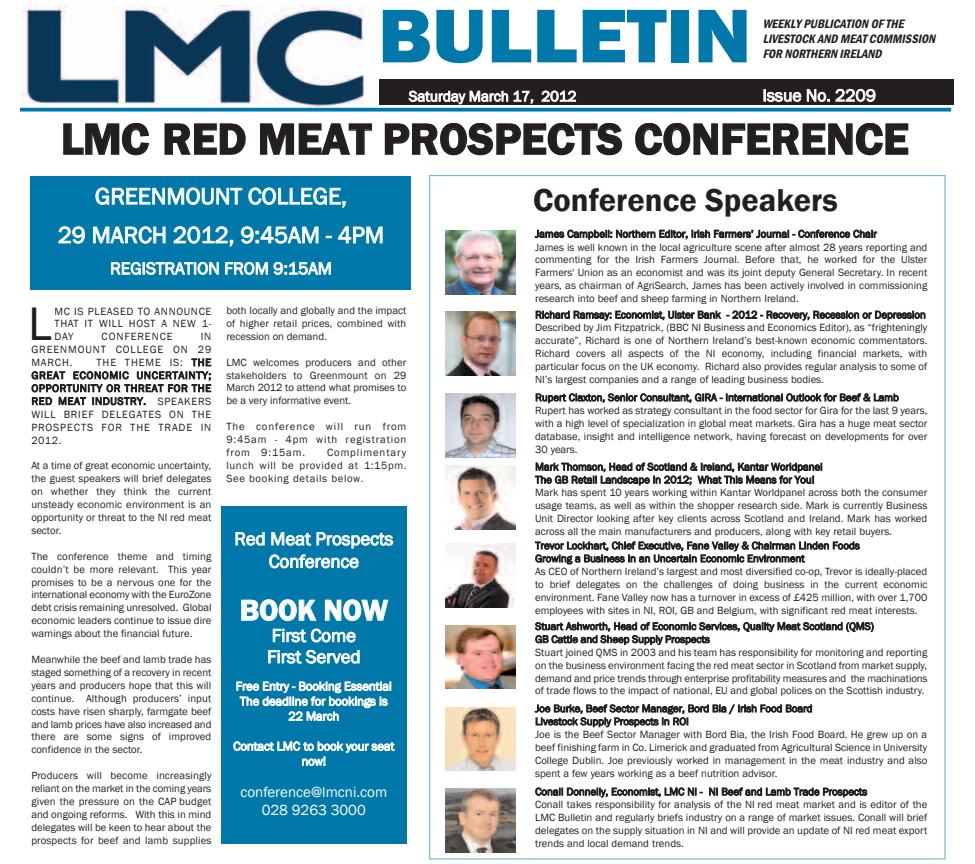
<style>
.page{position:relative;width:975px;height:864px;background:#fff}
.page>*{position:absolute;margin:0;border:0;box-sizing:border-box;transform-origin:0 0}
.t1{font:800 78.75px "Franklin Gothic";color:#0078aa;scale:1.07 1}
.t2{font:48.38px "Franklin Gothic";color:#231f20}
.t3{font:600 45px "Franklin Gothic";color:#231f20}
.t4{font:600 32.5px "Franklin Gothic";color:#231f20}
.t5{font:600 30px "Franklin Gothic";letter-spacing:-.005em;color:#fff}
.t6{font:23.75px "Franklin Gothic";color:#fff}
.t7{font:18.75px/22.5px "Franklin Gothic";letter-spacing:-.005em;color:#fff;text-align:center}
.t8{font:17.5px "Franklin Gothic";color:#fff}
.t9{font:15px/18px "Franklin Gothic";color:#fff;text-align:center}
.t10{font:12.5px/15px "Franklin Gothic";color:#fff;text-align:center}
.t11{font:italic 600 condensed 12.5px/15px "Franklin Gothic";color:#231f20}
.t12{font:10.75px/12.9px "Franklin Gothic";color:#231f20;text-align:justify}
.t13{font:10.75px "Franklin Gothic";letter-spacing:.08em;color:#231f20}
</style>
<div class="page">
<div style="left:379px;top:79px;width:574px;height:26px;background:#231f20"></div>
<img style="left:23px;top:5px;width:342px;height:101px">
<hr style="left:20px;top:108px;width:931px;height:3px;background:#0078aa">
<div style="left:221px;top:506px;width:185px;height:338px;background:#0078aa"></div>
<img style="left:445px;top:312px;width:71px;height:63px">
<img style="left:445px;top:543px;width:71px;height:64px">
<img style="left:445px;top:625px;width:71px;height:64px">
<img style="left:445px;top:707px;width:71px;height:63px">
<img style="left:445px;top:788px;width:71px;height:64px">
<img style="left:445px;top:230px;width:71px;height:64px">
<img style="left:445px;top:465px;width:71px;height:64px">
<img style="left:445px;top:393px;width:71px;height:64px">
<div style="left:31px;top:176px;width:380px;height:114px;background:#0078aa"></div>
<h1 class="t1" style="left:378px;top:-10px;width:350px">BULLETIN</h1>
<h3 class="t9" style="left:409px;top:87px;width:169px">Saturday March 17, 2012</h3>
<h3 class="t8" style="left:762px;top:85px;width:115px">Issue No. 2209</h3>
<p class="t11" style="left:762px;top:16px;width:177px">WEEKLYPUBLICATION OFTHE<br>LIVESTOCK AND MEATCOMMISSION<br>FOR NORTHERN IRELAND</p>
<h3 class="t3" style="left:61px;top:113px;width:849px">LMC RED MEAT PROSPECTS CONFERENCE</h3>
<h3 class="t6" style="left:95px;top:182px;width:253px">GREENMOUNT COLLEGE,</h3>
<h3 class="t4" style="left:533px;top:181px;width:306px">Conference Speakers</h3>
<h3 class="t6" style="left:58px;top:221px;width:328px">29 MARCH 2012, 9:45AM - 4PM</h3>
<h3 class="t8" style="left:110px;top:258px;width:223px">REGISTRATION FROM 9:15AM</h3>
<p class="t12" style="left:535px;top:227px;width:394px;text-align:left">James Campbell: Northern Editor, Irish Farmers’ Journal - Conference Chair<br>James is well known in the local agriculture scene after almost 28 years reporting and commenting for the Irish Farmers Journal. Before that, he worked for the Ulster Farmers' Union as an economist and was its joint deputy General Secretary. In recent years, as chairman of AgriSearch, James has been actively involved in commissioning research into beef and sheep farming in Northern Ireland.</p>
<p class="t12" style="left:535px;top:308px;width:394px;text-align:left">Richard Ramsay: Economist, Ulster Bank - 2012 - Recovery, Recession or Depression Described by Jim Fitzpatrick, (BBC NI Business and Economics Editor), as “frighteningly accurate”, Richard is one of Northern Ireland’s best-known economic commentators.<br>Richard covers all aspects of the NI economy, including financial markets, with particular focus on the UK economy. Richard also provides regular analysis to some of NI’s largest companies and a range of leading business bodies.</p>
<p class="t12" style="left:535px;top:391px;width:394px;text-align:left">Rupert Claxton, Senior Consultant, GIRA - International Outlook for Beef &amp; Lamb Rupert has worked as strategy consultant in the food sector for Gira for the last 9 years, with a high level of specialization in global meat markets. Gira has a huge meat sector database, insight and intelligence network, having forecast on developments for over 30 years.</p>
<p class="t12" style="left:535px;top:460px;width:394px;text-align:left">Mark Thomson, Head of Scotland &amp; Ireland, Kantar Worldpanel<br>The GB Retail Landscape in 2012; What This Means for You!<br>Mark has spent 10 years working within Kantar Worldpanel across both the consumer usage teams, as well as within the shopper research side. Mark is currently Business Unit Director looking after key clients across Scotland and Ireland. Mark has worked across all the main manufacturers and producers, along with key retail buyers.</p>
<p class="t12" style="left:535px;top:539px;width:394px;text-align:left">Trevor Lockhart, Chief Executive, Fane Valley &amp; Chairman Linden Foods<br>Growing a Business in an Uncertain Economic Environment<br>As CEO of Northern Ireland’s largest and most diversified co-op, Trevor is ideally-placed to brief delegates on the challenges of doing business in the current economic environment. Fane Valley now has a turnover in excess of £425 million, with over 1,700 employees with sites in NI, ROI, GB and Belgium, with significant red meat interests.</p>
<p class="t12" style="left:535px;top:619px;width:394px;text-align:left">Stuart Ashworth, Head of Economic Services, Quality Meat Scotland (QMS)<br>GB Cattle and Sheep Supply Prospects<br>Stuart joined QMS in 2003 and his team has responsibility for monitoring and reporting on the business environment facing the red meat sector in Scotland from market supply, demand and price trends through enterprise profitability measures and the machinations of trade flows to the impact of national, EU and global polices on the Scottish industry.</p>
<p class="t12" style="left:535px;top:702px;width:394px;text-align:left">Joe Burke, Beef Sector Manager, Bord Bia / Irish Food Board<br>Livestock Supply Prospects in ROI<br>Joe is the Beef Sector Manager with Bord Bia, the Irish Food Board. He grew up on a beef finishing farm in Co. Limerick and graduated from Agricultural Science in University College Dublin. Joe previously worked in management in the meat industry and also spent a few years working as a beef nutrition advisor.</p>
<p class="t12" style="left:535px;top:785px;width:394px;text-align:left">Conall Donnelly, Economist, LMC NI - NI Beef and Lamb Trade Prospects<br>Conall takes responsibility for analysis of the NI red meat market and is editor of the LMC Bulletin and regularly briefs industry on a range of market issues. Conall will brief delegates on the supply situation in NI and will provide an update of NI red meat export trends and local demand trends.</p>
<p class="t12" style="left:226px;top:304px;width:181px">both locally and globally and the impact of higher retail prices, combined with recession on demand.</p>
<p class="t12" style="left:226px;top:355px;width:182px">LMC welcomes producers and other stakeholders to Greenmount on 29<br>March 2012 to attend what promises to be a very informative event.</p>
<p class="t12" style="left:226px;top:420px;width:181px">The conference will run from 9:45am - 4pm with registration from 9:15am.</p>
<h2 class="t2" style="left:28px;top:296px;width:25px">L</h2>
<p class="t12" style="left:54px;top:304px;width:158px">MC IS PLEASED TO ANNOUNCE THAT IT WILL HOST A NEW 1- DAY</p>
<p class="t13" style="left:102px;top:330px;width:73px">CONFERENCE</p>
<p class="t12" style="left:31px;top:330px;width:181px;text-indent:169px">IN GREENMOUNT COLLEGE ON 29<br>MARCH.</p>
<p class="t12" style="left:31px;top:356px;width:181px;text-indent:65px">THE THEME IS: THE GREAT ECONOMIC UNCERTAINTY; OPPORTUNITY OR THREAT FOR THE RED MEAT INDUSTRY. SPEAKERS WILL BRIEF DELEGATES ON THE PROSPECTS FOR THE TRADE IN 2012.</p>
<p class="t12" style="left:31px;top:459px;width:181px">At a time of great economic uncertainty, the guest speakers will brief delegates on whether they think the current unsteady economic environment is an opportunity or threat to the NI red meat sector.</p>
<p class="t12" style="left:31px;top:549px;width:182px">The conference theme and timing couldn’t be more relevant. This year promises to be a nervous one for the international economy with the EuroZone debt crisis remaining unresolved. Global economic leaders continue to issue dire warnings about the financial future.</p>
<p class="t12" style="left:31px;top:652px;width:181px">Meanwhile the beef and lamb trade has staged something of a recovery in recent years and producers hope that this will continue. Although producers’ input costs have risen sharply, farmgate beef and lamb prices have also increased and there are some signs of improved confidence in the sector.</p>
<p class="t12" style="left:31px;top:769px;width:182px">Producers will become increasingly reliant on the market in the coming years given the pressure on the CAP budget and ongoing reforms. With this in mind delegates will be keen to hear about the prospects for beef and lamb supplies</p>
<p class="t12" style="left:226px;top:446px;width:181px;text-indent:101px">Complimentary lunch will be provided at 1:15pm.<br>See booking details below.</p>
<h3 class="t7" style="left:234px;top:527px;width:160px">Red Meat Prospects<br>Conference</h3>
<h3 class="t5" style="left:240px;top:593px;width:150px">BOOK NOW</h3>
<h3 class="t7" style="left:267px;top:624px;width:95px;line-height:21.2px;text-align:left">First Come<br>First Served</h3>
<p class="t10" style="left:236px;top:678px;width:158px">Free Entry - Booking Essential<br>The deadline for bookings is<br>22 March</p>
<p class="t10" style="left:233px;top:738px;width:163px">Contact LMC to book your seat now!</p>
<h3 class="t9" style="left:240px;top:783px;width:148px">conference@lmcni.com<br>028 9263 3000</h3>
</div>
